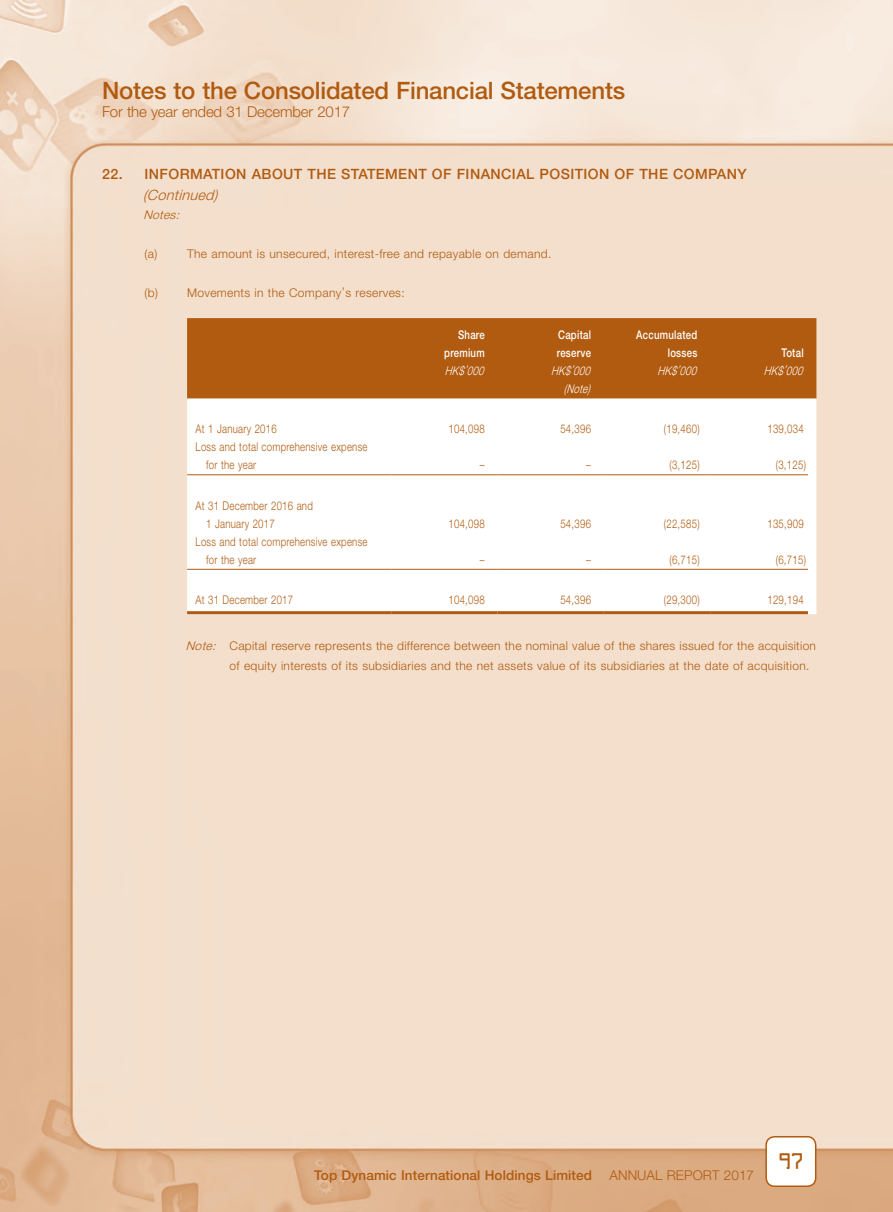
<style>
.page{position:relative;width:893px;height:1212px;background:#fff}
.page>*{position:absolute;margin:0;border:0;box-sizing:border-box;transform-origin:0 0}
.t1{font:500 24px "Helvetica Neue LT Std";letter-spacing:-.01em;color:#b15b10}
.t2{font:20.25px "OCRA Std";color:#b15b10}
.t3{font:300 15px "Helvetica Neue LT Std";letter-spacing:-.01em;color:#b15b10}
.Heading_1{font:500 14.25px/21px "Helvetica Neue LT Std";letter-spacing:.03em;color:#b15b10}
.t4{font:500 13.5px "Helvetica Neue LT Std";letter-spacing:.01em;color:#b15b10}
.t5{font:300 13.5px "Helvetica Neue LT Std";letter-spacing:.01em;color:#b15b10}
.Notes{font:300 12px/19.5px "Helvetica Neue LT Std";letter-spacing:.03em;color:#b15b10}
.Notes-2{font:300 12px/18px "Helvetica Neue LT Std";letter-spacing:.03em;color:#b15b10;scale:.8 1}
.Notes-3{font:500 12px "Helvetica Neue LT Std";letter-spacing:.03em;color:#fff;scale:.8 1}
.Notes-4{font:italic 300 12px "Helvetica Neue LT Std";color:#fff;scale:.8 1}
.Notes-5{font:italic 300 12px "Helvetica Neue LT Std";color:#b15b10}
.s1{font-weight:300;font-style:italic}
.s2{font-style:italic}
</style>
<div class="page">
<img style="left:0;top:0;width:893px;height:1212px">
<div style="left:766px;top:1137px;width:50px;height:49px;background:#fff;border-radius:9px"></div>
<div style="left:765px;top:1136px;width:51px;height:51px;border:2px solid #b15b10;border-radius:9px"></div>
<div style="left:187px;top:318px;width:629px;height:81px;background:#b15b10"></div>
<svg style="left:187px;top:399px;width:629px;height:215px"></svg>
<hr style="left:187px;top:474px;width:204px;height:1px;background:#b15b10">
<hr style="left:391px;top:474px;width:106px;height:1px;background:#b15b10">
<hr style="left:497px;top:474px;width:107px;height:1px;background:#b15b10">
<hr style="left:604px;top:474px;width:106px;height:1px;background:#b15b10">
<hr style="left:710px;top:474px;width:98px;height:1px;background:#b15b10">
<hr style="left:187px;top:569px;width:204px;height:1px;background:#b15b10">
<hr style="left:391px;top:569px;width:106px;height:1px;background:#b15b10">
<hr style="left:497px;top:569px;width:107px;height:1px;background:#b15b10">
<hr style="left:604px;top:569px;width:106px;height:1px;background:#b15b10">
<hr style="left:710px;top:569px;width:98px;height:1px;background:#b15b10">
<hr style="left:187px;top:611px;width:204px;height:3px;background:#b15b10">
<hr style="left:391px;top:611px;width:106px;height:3px;background:#b15b10">
<hr style="left:497px;top:611px;width:107px;height:3px;background:#b15b10">
<hr style="left:604px;top:611px;width:106px;height:3px;background:#b15b10">
<hr style="left:710px;top:611px;width:98px;height:3px;background:#b15b10">
<h1 class="t1" style="left:102px;top:76px;width:525px">Notes to the Consolidated Financial Statements</h1>
<p class="t3" style="left:102px;top:102px;width:250px">For the year ended 31 December 2017</p>
<p class="Heading_1" style="left:143px;top:163px;width:605px;text-indent:-41px">22. INFORMATION ABOUT THE STATEMENT OF FINANCIAL POSITION OF THE COMPANY <span class="s1">(Continued)</span></p>
<p class="Notes-5" style="left:143px;top:207px;width:41px">Notes:</p>
<p class="Notes" style="left:145px;top:244px;width:14px">(a)</p>
<p class="Notes" style="left:187px;top:244px;width:366px">The amount is unsecured, interest-free and repayable on demand.</p>
<p class="Notes" style="left:145px;top:283px;width:15px">(b)</p>
<p class="Notes" style="left:187px;top:283px;width:219px">Movements in the Company’s reserves:</p>
<p class="Notes-3" style="left:458px;top:327px;width:35px">Share</p>
<p class="Notes-3" style="left:444px;top:345px;width:52px">premium</p>
<p class="Notes-3" style="left:558px;top:327px;width:43px">Capital</p>
<p class="Notes-3" style="left:557px;top:345px;width:44px">reserve</p>
<p class="Notes-3" style="left:636px;top:327px;width:78px">Accumulated</p>
<p class="Notes-3" style="left:668px;top:345px;width:39px">losses</p>
<p class="Notes-3" style="left:781px;top:345px;width:29px">Total</p>
<p class="Notes-4" style="left:445px;top:363px;width:55px">HK$’000</p>
<p class="Notes-4" style="left:551px;top:363px;width:55px">HK$’000</p>
<p class="Notes-4" style="left:657px;top:363px;width:55px">HK$’000</p>
<p class="Notes-4" style="left:764px;top:363px;width:55px">HK$’000</p>
<p class="Notes-4" style="left:564px;top:381px;width:39px">(Note)</p>
<p class="Notes-2" style="left:196px;top:420px;width:103px">At 1 January 2016</p>
<p class="Notes-2" style="left:448px;top:420px;width:47px">104,098</p>
<p class="Notes-2" style="left:560px;top:420px;width:40px">54,396</p>
<p class="Notes-2" style="left:664px;top:420px;width:46px">(19,460)</p>
<p class="Notes-2" style="left:767px;top:420px;width:47px">139,034</p>
<p class="Notes-2" style="left:206px;top:438px;width:203px;text-indent:-11px">Loss and total comprehensive expense for the year</p>
<p class="Notes-2" style="left:480px;top:456px;width:8px">–</p>
<p class="Notes-2" style="left:586px;top:456px;width:8px">–</p>
<p class="Notes-2" style="left:669px;top:456px;width:39px">(3,125)</p>
<p class="Notes-2" style="left:776px;top:456px;width:39px">(3,125)</p>
<p class="Notes-2" style="left:206px;top:496px;width:135px;text-indent:-11px">At 31 December 2016 and<br>1 January 2017</p>
<p class="Notes-2" style="left:206px;top:532px;width:203px;text-indent:-11px">Loss and total comprehensive expense for the year</p>
<p class="Notes-2" style="left:448px;top:514px;width:47px">104,098</p>
<p class="Notes-2" style="left:560px;top:514px;width:40px">54,396</p>
<p class="Notes-2" style="left:664px;top:514px;width:46px">(22,585)</p>
<p class="Notes-2" style="left:767px;top:514px;width:47px">135,909</p>
<p class="Notes-2" style="left:480px;top:550px;width:8px">–</p>
<p class="Notes-2" style="left:586px;top:550px;width:8px">–</p>
<p class="Notes-2" style="left:669px;top:550px;width:39px">(6,715)</p>
<p class="Notes-2" style="left:776px;top:550px;width:39px">(6,715)</p>
<p class="Notes-2" style="left:196px;top:591px;width:124px">At 31 December 2017</p>
<p class="Notes-2" style="left:448px;top:591px;width:47px">104,098</p>
<p class="Notes-2" style="left:560px;top:591px;width:40px">54,396</p>
<p class="Notes-2" style="left:664px;top:591px;width:46px">(29,300)</p>
<p class="Notes-2" style="left:767px;top:591px;width:47px">129,194</p>
<p class="Notes" style="left:230px;top:636px;width:588px;text-indent:-44px"><span class="s2">Note:</span> Capital reserve represents the difference between the nominal value of the shares issued for the acquisition of equity interests of its subsidiaries and the net assets value of its subsidiaries at the date of acquisition.</p>
<p class="t4" style="left:314px;top:1167px;width:279px">Top Dynamic International Holdings Limited</p>
<p class="t5" style="left:609px;top:1166px;width:146px">ANNUAL REPORT 2017</p>
<h2 class="t2" style="left:777px;top:1152px;width:29px">97</h2>
</div>
